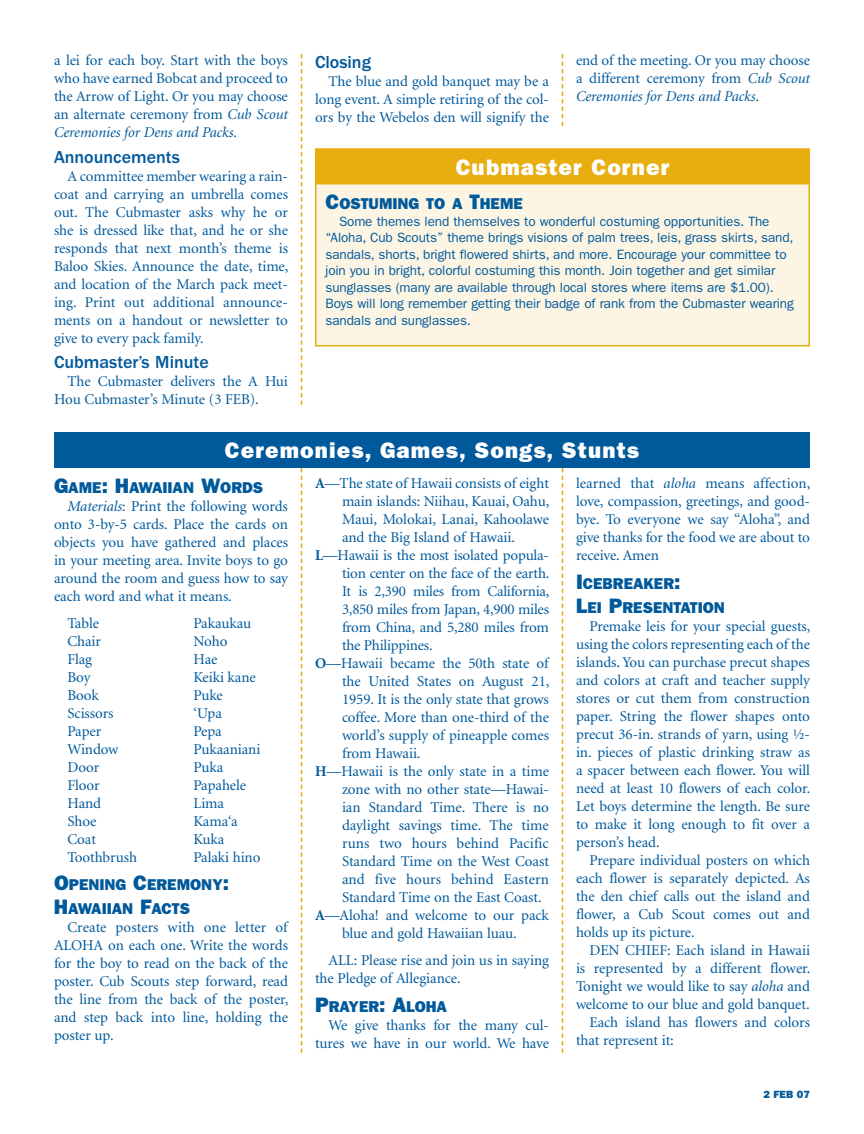
<style>
.page{position:relative;width:864px;height:1134px;background:#fff}
.page>*{position:absolute;margin:0;border:0;box-sizing:border-box;transform-origin:0 0}
.t1{font:800 22.5px "Franklin Gothic";letter-spacing:.05em;color:#fff}
.t2{font:500 18px "Franklin Gothic";color:#00599b}
.t3{font:800 15.75px/24px "Franklin Gothic";color:#00599b}
.t4{font:15px/18px "Minion";letter-spacing:-.005em;color:#00599b;text-align:justify}
.t5{font:13.5px/16.5px "Franklin Gothic";letter-spacing:-.01em;color:#00599b}
.t6{font:800 10.5px "Franklin Gothic";color:#00599b;scale:1.05 1}
.s1{font-style:italic}
.s2{font-size:21px}
.s3{font-weight:700}
</style>
<div class="page">
<div style="left:316px;top:149px;width:493px;height:197px;background:#fcf5e4"></div>
<div style="left:315px;top:148px;width:495px;height:198px;border:2px solid #e8ae0f"></div>
<svg style="left:301px;top:54px;width:1px;height:351px"></svg>
<svg style="left:562px;top:54px;width:1px;height:72px"></svg>
<div style="left:54px;top:432px;width:756px;height:36px;background:#00599b"></div>
<svg style="left:301px;top:468px;width:1px;height:585px"></svg>
<svg style="left:562px;top:468px;width:1px;height:585px"></svg>
<div style="left:316px;top:149px;width:493px;height:35px;background:#e8ae0f"></div>
<div style="left:315px;top:148px;width:495px;height:36px;border:2px solid #e8ae0f"></div>
<p class="t4" style="left:54px;top:52px;width:236px">a lei for each boy. Start with the boys who have earned Bobcat and proceed to the Arrow of Light. Or you may choose an alternate ceremony from <span class="s1">Cub Scout Ceremonies for Dens and Packs</span>.</p>
<p class="t2" style="left:54px;top:147px;width:127px">Announcements</p>
<p class="t4" style="left:54px;top:168px;width:236px;text-indent:14px">A committee member wearing a rain&shy;coat and carrying an umbrella comes out. The Cubmaster asks why he or she is dressed like that, and he or she responds that next month’s theme is Baloo Skies. Announce the date, time, and location of the March pack meet&shy;ing. Print out additional announce&shy;ments on a handout or newsletter to give to every pack family.</p>
<p class="t2" style="left:54px;top:352px;width:156px">Cubmaster’s Minute</p>
<p class="t4" style="left:54px;top:373px;width:235px;text-indent:14px">The Cubmaster delivers the A Hui<br>Hou Cubmaster’s Minute (3 FEB).</p>
<p class="t2" style="left:315px;top:51px;width:57px">Closing</p>
<p class="t4" style="left:315px;top:72px;width:236px;text-indent:14px">The blue and gold banquet may be a long event. A simple retiring of the col&shy;ors by the Webelos den will signify the</p>
<p class="t4" style="left:576px;top:52px;width:235px">end of the meeting. Or you may choose a different ceremony from <span class="s1">Cub Scout Ceremonies for Dens and Packs</span>.</p>
<h1 class="t1" style="left:456px;top:154px;width:215px">CUBMASTER CORNER</h1>
<p class="t3" style="left:326px;top:192px;width:199px"><span class="s2">C</span>OSTUMING TO A <span class="s2">T</span>HEME</p>
<p class="t5" style="left:326px;top:213px;width:470px;text-indent:14px">Some themes lend themselves to wonderful costuming opportunities. The “Aloha, Cub Scouts” theme brings visions of palm trees, leis, grass skirts, sand, sandals, shorts, bright flowered shirts, and more. Encourage your committee to join you in bright, colorful costuming this month. Join together and get similar sunglasses (many are available through local stores where items are $1.00).<br>Boys will long remember getting their badge of rank from the Cubmaster wearing sandals and sunglasses.</p>
<h1 class="t1" style="left:225px;top:437px;width:416px">CEREMONIES, GAMES, SONGS, STUNTS</h1>
<p class="t3" style="left:54px;top:475px;width:88px"><span class="s2">G</span>AME<span class="s2">: H</span>AWA</p>
<p class="t3" style="left:163px;top:475px;width:102px">IIAN <span class="s2">W</span>ORDS</p>
<p class="t4" style="left:54px;top:498px;width:236px;text-indent:14px"><span class="s1">Materials</span>: Print the following words onto 3-by-5 cards. Place the cards on objects you have gathered and places in your meeting area. Invite boys to go around the room and guess how to say each word and what it means.</p>
<p class="t4" style="left:68px;top:615px;width:33px">Table</p>
<p class="t4" style="left:194px;top:615px;width:59px">Pakaukau</p>
<p class="t4" style="left:68px;top:633px;width:35px">Chair</p>
<p class="t4" style="left:194px;top:633px;width:35px">Noho</p>
<p class="t4" style="left:68px;top:651px;width:26px">Flag</p>
<p class="t4" style="left:194px;top:651px;width:25px">Hae</p>
<p class="t4" style="left:68px;top:669px;width:24px">Boy</p>
<p class="t4" style="left:194px;top:669px;width:64px">Keiki kane</p>
<p class="t4" style="left:68px;top:687px;width:33px">Book</p>
<p class="t4" style="left:194px;top:687px;width:31px">Puke</p>
<p class="t4" style="left:68px;top:705px;width:48px">Scissors</p>
<p class="t4" style="left:194px;top:705px;width:30px">‘Upa</p>
<p class="t4" style="left:68px;top:723px;width:35px">Paper</p>
<p class="t4" style="left:194px;top:723px;width:30px">Pepa</p>
<p class="t4" style="left:68px;top:741px;width:52px">Window</p>
<p class="t4" style="left:194px;top:741px;width:68px">Pukaaniani</p>
<p class="t4" style="left:68px;top:759px;width:33px">Door</p>
<p class="t4" style="left:194px;top:759px;width:31px">Puka</p>
<p class="t4" style="left:68px;top:777px;width:34px">Floor</p>
<p class="t4" style="left:194px;top:777px;width:54px">Papahele</p>
<p class="t4" style="left:68px;top:795px;width:35px">Hand</p>
<p class="t4" style="left:194px;top:795px;width:32px">Lima</p>
<p class="t4" style="left:68px;top:813px;width:31px">Shoe</p>
<p class="t4" style="left:194px;top:813px;width:46px">Kama‘a</p>
<p class="t4" style="left:68px;top:831px;width:30px">Coat</p>
<p class="t4" style="left:194px;top:831px;width:32px">Kuka</p>
<p class="t4" style="left:68px;top:849px;width:71px">Toothbrush</p>
<p class="t4" style="left:194px;top:849px;width:69px">Palaki hino</p>
<p class="t3" style="left:54px;top:873px;width:177px"><span class="s2">O</span>PENING <span class="s2">C</span>EREMONY<span class="s2">:<br>H</span>AWA</p>
<p class="t3" style="left:102px;top:897px;width:90px">IIAN <span class="s2">F</span>ACTS</p>
<p class="t4" style="left:54px;top:919px;width:236px;text-indent:14px">Create posters with one letter of ALOHA on each one. Write the words for the boy to read on the back of the poster. Cub Scouts step forward, read the line from the back of the poster, and step back into line, holding the poster up.</p>
<p class="t4" style="left:315px;top:475px;width:235px"><span class="s3">A</span>—The state of Hawaii consists of eight</p>
<p class="t4" style="left:342px;top:493px;width:209px">main islands: Niihau, Kauai, Oahu,</p>
<p class="t4" style="left:342px;top:511px;width:208px">Maui, Molokai, Lanai, Kahoolawe</p>
<p class="t4" style="left:342px;top:529px;width:174px">and the Big Island of Hawaii.</p>
<p class="t4" style="left:315px;top:547px;width:236px"><span class="s3">L</span>—Hawaii is the most isolated popula-</p>
<p class="t4" style="left:342px;top:565px;width:209px">tion center on the face of the earth.</p>
<p class="t4" style="left:342px;top:583px;width:209px">It is 2,390 miles from California,</p>
<p class="t4" style="left:342px;top:601px;width:209px">3,850 miles from Japan, 4,900 miles</p>
<p class="t4" style="left:342px;top:619px;width:208px">from China, and 5,280 miles from</p>
<p class="t4" style="left:342px;top:637px;width:92px">the Philippines.</p>
<p class="t4" style="left:315px;top:655px;width:235px"><span class="s3">O</span>—Hawaii became the 50th state of</p>
<p class="t4" style="left:342px;top:673px;width:209px">the United States on August 21,</p>
<p class="t4" style="left:342px;top:691px;width:208px">1959. It is the only state that grows</p>
<p class="t4" style="left:342px;top:709px;width:208px">coffee. More than one-third of the</p>
<p class="t4" style="left:342px;top:727px;width:208px">world’s supply of pineapple comes</p>
<p class="t4" style="left:342px;top:745px;width:80px">from Hawaii.</p>
<p class="t4" style="left:315px;top:763px;width:236px"><span class="s3">H</span>—Hawaii is the only state in a time</p>
<p class="t4" style="left:342px;top:781px;width:209px">zone with no other state—Hawai-</p>
<p class="t4" style="left:342px;top:799px;width:209px">ian Standard Time. There is no</p>
<p class="t4" style="left:342px;top:817px;width:208px">daylight savings time. The time</p>
<p class="t4" style="left:342px;top:835px;width:208px">runs two hours behind Pacific</p>
<p class="t4" style="left:342px;top:853px;width:208px">Standard Time on the West Coast</p>
<p class="t4" style="left:342px;top:871px;width:208px">and five hours behind Eastern</p>
<p class="t4" style="left:342px;top:889px;width:201px">Standard Time on the East Coast.</p>
<p class="t4" style="left:315px;top:907px;width:235px"><span class="s3">A</span>—Aloha! and welcome to our pack</p>
<p class="t4" style="left:342px;top:925px;width:176px">blue and gold Hawaiian luau.</p>
<p class="t4" style="left:315px;top:952px;width:235px;text-indent:14px">ALL: Please rise and join us in saying the Pledge of Allegiance.</p>
<p class="t3" style="left:315px;top:994px;width:133px"><span class="s2">P</span>RAYER<span class="s2">: A</span>LOHA</p>
<p class="t4" style="left:315px;top:1017px;width:236px;text-align:right">We give thanks for the many cul&shy;tures we have in our world. We have</p>
<p class="t4" style="left:576px;top:475px;width:236px">learned that <span class="s1">aloha</span> means affection, love, compassion, greetings, and good&shy;bye. To everyone we say “Aloha”, and give thanks for the food we are about to receive. Amen</p>
<p class="t3" style="left:576px;top:571px;width:150px"><span class="s2">I</span>CEBREAKER<span class="s2">:<br>L</span>EI <span class="s2">P</span>RESENTATION</p>
<p class="t4" style="left:576px;top:618px;width:236px;text-indent:14px">Premake leis for your special guests, using the colors representing each of the islands. You can purchase precut shapes and colors at craft and teacher supply stores or cut them from construction paper. String the flower shapes onto precut 36-in. strands of yarn, using ½- in. pieces of plastic drinking straw as a spacer between each flower. You will need at least 10 flowers of each color.<br>Let boys determine the length. Be sure to make it long enough to fit over a person’s head.</p>
<p class="t4" style="left:576px;top:852px;width:236px;text-indent:14px">Prepare individual posters on which each flower is separately depicted. As the den chief calls out the island and flower, a Cub Scout comes out and holds up its picture.</p>
<p class="t4" style="left:590px;top:942px;width:222px">DEN CHIEF: Each island in Hawaii</p>
<p class="t4" style="left:576px;top:960px;width:236px">is represented by a different flower.</p>
<p class="t4" style="left:576px;top:978px;width:235px">Tonight we would like to say <span class="s1">aloha</span> and</p>
<p class="t4" style="left:576px;top:996px;width:235px">welcome to our blue and gold banquet.</p>
<p class="t4" style="left:590px;top:1014px;width:222px">Each island has flowers and colors</p>
<p class="t4" style="left:576px;top:1032px;width:99px">that represent it:</p>
<p class="t6" style="left:763px;top:1088px;width:46px">2 FEB 07</p>
</div>
